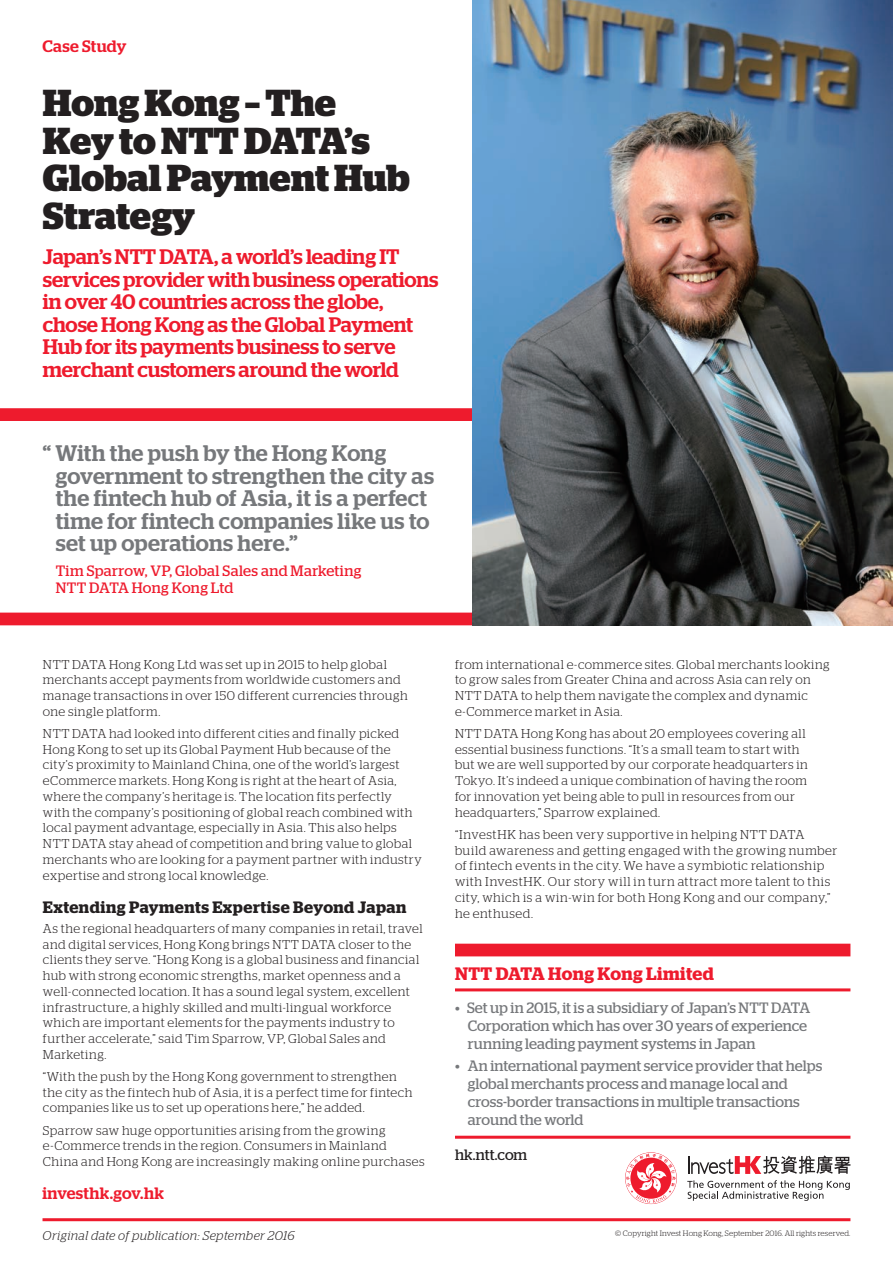
<style>
.page{position:relative;width:893px;height:1263px;background:#fff}
.page>*{position:absolute;margin:0;border:0;box-sizing:border-box;transform-origin:0 0}
.t1{font:700 37.5px/37.5px "Stag";letter-spacing:-.005em;color:#231f20}
.t2{font:500 22.5px/22.5px "Stag";letter-spacing:.01em;color:#76787b}
.t3{font:500 21px/22.5px "Stag";letter-spacing:-.01em;color:#ee1b2d}
.t4{font:600 18px "Stag";letter-spacing:.02em;color:#ee1b2d}
.t5{font:600 16.5px "Stag";letter-spacing:.03em;color:#231f20}
.t6{font:500 16.5px "Stag";letter-spacing:.02em;color:#ee1b2d}
.t7{font:15px/18px "Stag";letter-spacing:.005em;color:#76787b}
.t8{font:15px/16.5px "Stag";letter-spacing:.02em;color:#ee1b2d}
.t9{font:15px "Stag";letter-spacing:-.005em;color:#231f20}
.t10{font:300 12.75px/15.8px "Stag";letter-spacing:.035em;color:#231f20}
.t11{font:italic 300 12.75px "Stag";letter-spacing:.025em;color:#231f20}
.t12{font:300 7.8px "Stag";letter-spacing:.02em;color:#231f20}
</style>
<div class="page">
<hr style="left:43px;top:1218px;width:807px;height:3px;background:#ee1b2d">
<svg style="left:626px;top:1153px;width:50px;height:50px"></svg>
<svg style="left:687px;top:1180px;width:163px;height:21px"></svg>
<svg style="left:688px;top:1155px;width:162px;height:19px"></svg>
<div style="left:455px;top:944px;width:395px;height:12px;background:#ee1b2d"></div>
<hr style="left:455px;top:988px;width:395px;height:3px;background:#ee1b2d">
<hr style="left:455px;top:1136px;width:395px;height:3px;background:#ee1b2d">
<div style="left:0;top:613px;width:480px;height:12px;background:#ee1b2d"></div>
<div style="left:0;top:408px;width:480px;height:13px;background:#ee1b2d"></div>
<img style="left:472px;top:0;width:421px;height:625px">
<p class="t6" style="left:43px;top:36px;width:86px">Case Study</p>
<h1 class="t1" style="left:43px;top:84px;width:368px">Hong Kong– The<br>Key to NTT DATA’s<br>Global Payment Hub<br>Strategy</h1>
<h3 class="t3" style="left:43px;top:245px;width:397px">Japan’s NTT DATA, a world’s leading IT services provider with business operations in over 40 countries across the globe, chose Hong Kong as the Global Payment Hub for its payments business to serve merchant customers around the world</h3>
<h2 class="t2" style="left:56px;top:442px;width:380px;text-indent:-13px">“ With the push by the Hong Kong government to strengthen the city as the fintech hub of Asia, it is a perfect time for fintech companies like us to set up operations here.”</h2>
<p class="t8" style="left:56px;top:563px;width:307px">Tim Sparrow, VP, Global Sales and Marketing<br>NTT DATA Hong Kong Ltd</p>
<p class="t10" style="left:43px;top:656px;width:366px">NTT DATA Hong Kong Ltd was set up in 2015 to help global merchants accept payments from worldwide customers and manage transactions in over 150 different currencies through one single platform.</p>
<p class="t10" style="left:43px;top:725px;width:380px">NTT DATA had looked into different cities and finally picked Hong Kong to set up its Global Payment Hub because of the city’s proximity to Mainland China, one of the world’s largest eCommerce markets. Hong Kong is right at the heart of Asia, where the company’s heritage is. The location fits perfectly with the company’s positioning of global reach combined with local payment advantage, especially in Asia. This also helps NTT DATA stay ahead of competition and bring value to global merchants who are looking for a payment partner with industry expertise and strong local knowledge.</p>
<p class="t5" style="left:43px;top:897px;width:365px">Extending Payments Expertise Beyond Japan</p>
<p class="t10" style="left:43px;top:920px;width:381px">As the regional headquarters of many companies in retail, travel and digital services, Hong Kong brings NTT DATA closer to the clients they serve. “Hong Kong is a global business and financial hub with strong economic strengths, market openness and a well‑connected location. It has a sound legal system, excellent infrastructure, a highly skilled and multi-lingual workforce which are important elements for the payments industry to further accelerate,” said Tim Sparrow, VP, Global Sales and Marketing.</p>
<p class="t10" style="left:43px;top:1068px;width:371px">“With the push by the Hong Kong government to strengthen the city as the fintech hub of Asia, it is a perfect time for fintech companies like us to set up operations here,” he added.</p>
<p class="t10" style="left:43px;top:1122px;width:383px">Sparrow saw huge opportunities arising from the growing e‑Commerce trends in the region. Consumers in Mainland<br>China and Hong Kong are increasingly making online purchases</p>
<p class="t6" style="left:43px;top:1183px;width:123px">investhk.gov.hk</p>
<p class="t10" style="left:455px;top:656px;width:376px">from international e-commerce sites. Global merchants looking to grow sales from Greater China and across Asia can rely on NTT DATA to help them navigate the complex and dynamic e‑Commerce market in Asia.</p>
<p class="t10" style="left:455px;top:725px;width:354px">NTT DATA Hong Kong has about 20 employees covering all essential business functions. “It’s a small team to start with but we are well supported by our corporate headquarters in Tokyo. It’s indeed a unique combination of having the room for innovation yet being able to pull in resources from our headquarters,” Sparrow explained.</p>
<p class="t10" style="left:455px;top:826px;width:384px">“InvestHK has been very supportive in helping NTT DATA build awareness and getting engaged with the growing number of fintech events in the city. We have a symbiotic relationship with InvestHK. Our story will in turn attract more talent to this city, which is a win‑win for both Hong Kong and our company,” he enthused.</p>
<h3 class="t4" style="left:455px;top:963px;width:260px">NTT DATA Hong Kong Limited</h3>
<p class="t7" style="left:468px;top:998px;width:344px;text-indent:-13px">• Set up in 2015, it is a subsidiary of Japan’s NTT DATA<br>Corporation which has over 30 years of experience running leading payment systems in Japan</p>
<p class="t7" style="left:468px;top:1056px;width:356px;text-indent:-13px">• An international payment service provider that helps global merchants process and manage local and cross‑border transactions in multiple transactions around the world</p>
<p class="t9" style="left:455px;top:1146px;width:74px">hk.ntt.com</p>
<p class="t11" style="left:43px;top:1228px;width:254px">Original date of publication: September 2016</p>
<p class="t12" style="left:615px;top:1229px;width:237px">© Copyright Invest Hong Kong, September 2016. All rights reserved.</p>
</div>
